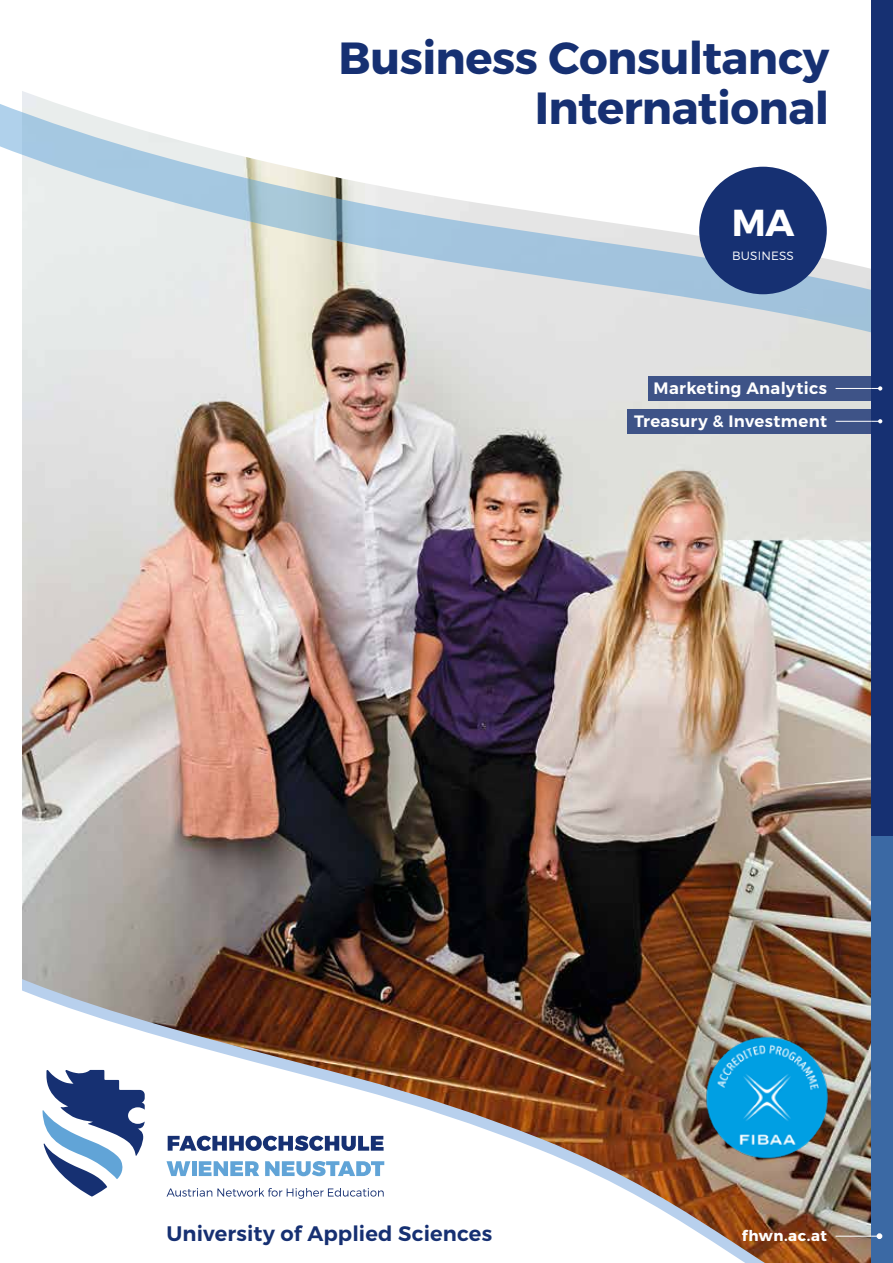
<style>
.page{position:relative;width:893px;height:1263px;background:#fff}
.page>*{position:absolute;margin:0;border:0;box-sizing:border-box;transform-origin:0 0}
.t1{font:700 45px/49.5px "Montserrat";letter-spacing:-.01em;color:#163072;text-align:right}
.t2{font:700 37.5px "Montserrat";color:#fff}
.t3{font:600 21px "Montserrat";letter-spacing:.005em;color:#163072}
.t4{font:600 16.5px/32.8px "Montserrat";letter-spacing:.02em;color:#fff;text-align:right}
.t5{font:700 15px "Montserrat";letter-spacing:.03em;color:#fff}
.t6{font:300 12px "Montserrat";letter-spacing:.015em;color:#fff}
</style>
<div class="page">
<img style="left:22px;top:342px;width:850px;height:921px">
<img style="left:22px;top:948px;width:807px;height:315px">
<svg style="left:0;top:101px;width:872px;height:241px"></svg>
<div style="left:699px;top:167px;width:128px;height:127px;background:#163072;border-radius:50%"></div>
<div style="left:872px;top:0;width:21px;height:1263px;background:#163072"></div>
<div style="left:872px;top:837px;width:21px;height:426px;background:#3b69a4"></div>
<div style="left:648px;top:376px;width:235px;height:25px;background:#3e5387"></div>
<hr style="left:836px;top:388px;width:36px;height:1px;background:#fff">
<svg style="left:872px;top:386px;width:10px;height:5px"></svg>
<div style="left:627px;top:409px;width:256px;height:24px;background:#3e5387"></div>
<hr style="left:836px;top:421px;width:36px;height:1px;background:#fff">
<svg style="left:872px;top:419px;width:10px;height:4px"></svg>
<svg style="left:43px;top:1070px;width:102px;height:126px"></svg>
<svg style="left:168px;top:1135px;width:216px;height:16px"></svg>
<svg style="left:166px;top:1161px;width:24px;height:15px"></svg>
<hr style="left:192px;top:1161px;width:4px;height:15px;background:#61a4d7">
<svg style="left:199px;top:1161px;width:60px;height:15px"></svg>
<svg style="left:265px;top:1161px;width:119px;height:15px"></svg>
<svg style="left:167px;top:1188px;width:217px;height:11px"></svg>
<hr style="left:836px;top:1236px;width:36px;height:1px;background:#fff">
<svg style="left:872px;top:1233px;width:10px;height:6px"></svg>
<img style="left:703px;top:1032px;width:128px;height:128px">
<h1 class="t1" style="left:338px;top:34px;width:492px">Business Consultancy<br>International</h1>
<h2 class="t2" style="left:732px;top:199px;width:64px">MA</h2>
<p class="t6" style="left:732px;top:248px;width:63px">BUSINESS</p>
<p class="t4" style="left:634px;top:372px;width:194px">Marketing Analytics<br>Treasury &amp; Investment</p>
<p class="t3" style="left:167px;top:1221px;width:327px">University of Applied Sciences</p>
<p class="t5" style="left:742px;top:1227px;width:87px">fhwn.ac.at</p>
</div>
